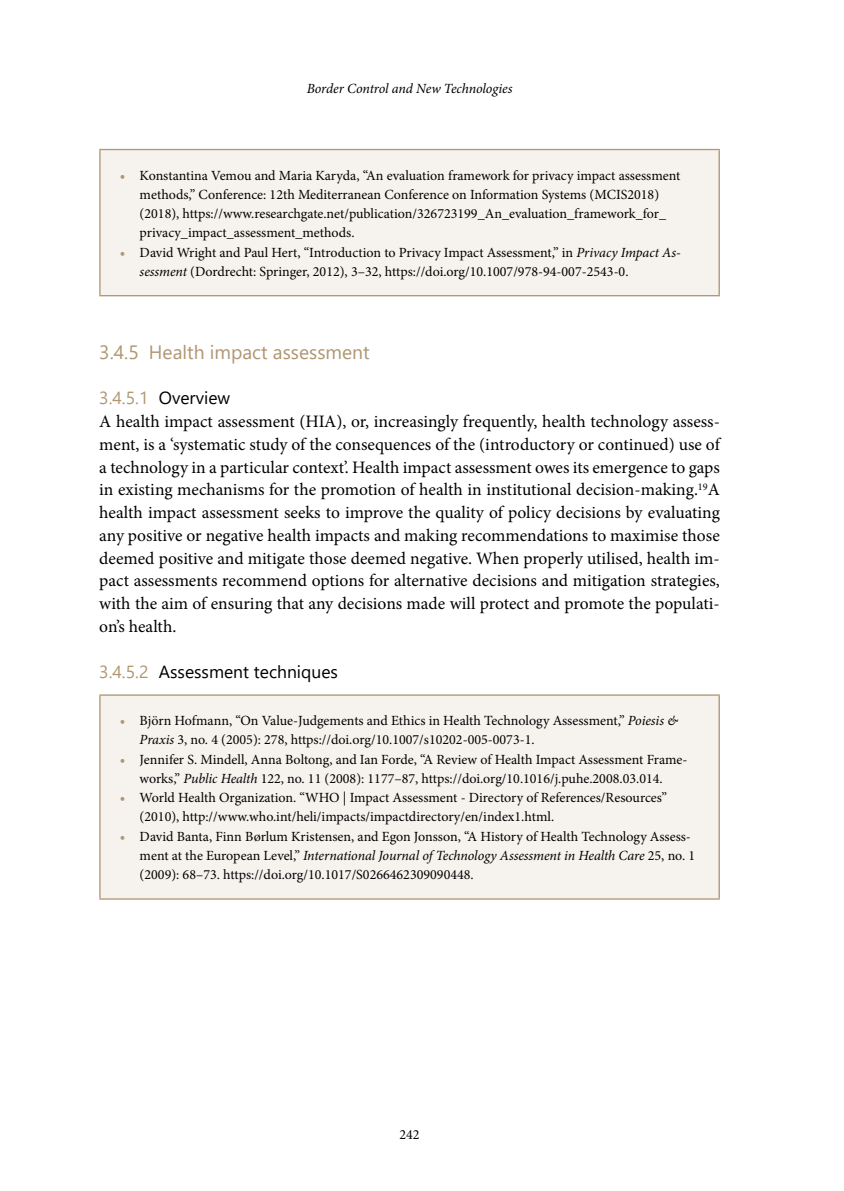
<style>
.page{position:relative;width:844px;height:1191px;background:#fff}
.page>*{position:absolute;margin:0;border:0;box-sizing:border-box;transform-origin:0 0}
.t1{font:19.25px "Segoe UI";color:#b09671}
.t2{font:17.5px/22.8px "Minion Pro";letter-spacing:.005em;color:#000;text-align:justify}
.t3{font:17.5px "Segoe UI";color:#000}
.t4{font:14px/19.2px "Minion Pro";color:#000}
.t5{font:italic 14px "Minion Pro";letter-spacing:-.01em;color:#000}
.s1{font-weight:700;color:#b09671}
.s2{font-style:italic}
.s3{color:#b09671}
</style>
<div class="page">
<div style="left:100px;top:149px;width:619px;height:147px;background:#f6f2ee"></div>
<hr style="left:99px;top:149px;width:620px;height:1px;background:#b09671">
<hr style="left:99px;top:150px;width:2px;height:145px;background:#b09671">
<hr style="left:718px;top:150px;width:1px;height:145px;background:#b09671">
<hr style="left:99px;top:295px;width:620px;height:1px;background:#b09671">
<div style="left:100px;top:695px;width:619px;height:204px;background:#f6f2ee"></div>
<hr style="left:99px;top:694px;width:620px;height:1px;background:#b09671">
<hr style="left:99px;top:695px;width:2px;height:203px;background:#b09671">
<hr style="left:718px;top:695px;width:1px;height:203px;background:#b09671">
<hr style="left:99px;top:898px;width:620px;height:1px;background:#b09671">
<p class="t5" style="left:306px;top:79px;width:207px">Border Control and New Technologies</p>
<p class="t4" style="left:140px;top:165px;width:542px;text-indent:-20px"><span class="s1">•</span> Konstantina Vemou and Maria Karyda, “An evaluation framework for privacy impact assessment methods,” Conference: 12th Mediterranean Conference on Information Systems (MCIS2018) (2018), https://www.researchgate.net/publication/326723199_An_evaluation_framework_for_ privacy_impact_assessment_methods.</p>
<p class="t4" style="left:140px;top:242px;width:542px;text-indent:-20px"><span class="s1">•</span> David Wright and Paul Hert, “Introduction to Privacy Impact Assessment,” in <span class="s2">Privacy Impact As&shy;sessment</span> (Dordrecht: Springer, 2012), 3–32, https://doi.org/10.1007/978-94-007-2543-0.</p>
<h1 class="t1" style="left:99px;top:334px;width:272px">3.4.5 Health impact assessment</h1>
<p class="t3" style="left:99px;top:382px;width:132px"><span class="s3">3.4.5.1</span> Overview</p>
<p class="t2" style="left:99px;top:410px;width:622px">A health impact assessment (HIA), or, increasingly frequently, health technology assess&shy;ment, is a ‘systematic study of the consequences of the (introductory or continued) use of a technology in a particular context’. Health impact assessment owes its emergence to gaps in existing mechanisms for the promotion of health in institutional decision-making.<sup>19</sup>A health impact assessment seeks to improve the quality of policy decisions by evaluating any positive or negative health impacts and making recommendations to maximise those deemed positive and mitigate those deemed negative. When properly utilised, health im&shy;pact assessments recommend options for alternative decisions and mitigation strategies, with the aim of ensuring that any decisions made will protect and promote the populati&shy;on’s health.</p>
<p class="t3" style="left:99px;top:655px;width:240px"><span class="s3">3.4.5.2</span> Assessment techniques</p>
<p class="t4" style="left:140px;top:711px;width:539px;text-indent:-20px"><span class="s1">•</span> Björn Hofmann, “On Value-Judgements and Ethics in Health Technology Assessment,” <span class="s2">Poiesis &amp;<br>Praxis</span> 3, no. 4 (2005): 278, https://doi.org/10.1007/s10202-005-0073-1.</p>
<p class="t4" style="left:120px;top:749px;width:569px;text-align:center"><span class="s1">•</span> Jennifer S. Mindell, Anna Boltong, and Ian Forde, “A Review of Health Impact Assessment Frame&shy;works,” <span class="s2">Public Health</span> 122, no. 11 (2008): 1177–87, https://doi.org/10.1016/j.puhe.2008.03.014.</p>
<p class="t4" style="left:140px;top:788px;width:529px;text-indent:-20px"><span class="s1">•</span> World Health Organization. “WHO | Impact Assessment - Directory of References/Resources” (2010), http://www.who.int/heli/impacts/impactdirectory/en/index1.html.</p>
<p class="t4" style="left:140px;top:826px;width:556px;text-indent:-20px"><span class="s1">•</span> David Banta, Finn Børlum Kristensen, and Egon Jonsson, “A History of Health Technology Assess&shy;ment at the European Level,” <span class="s2">International Journal of Technology Assessment in Health Care</span> 25, no. 1 (2009): 68–73. https://doi.org/10.1017/S0266462309090448.</p>
<p class="t4" style="left:399px;top:1125px;width:22px">242</p>
</div>
